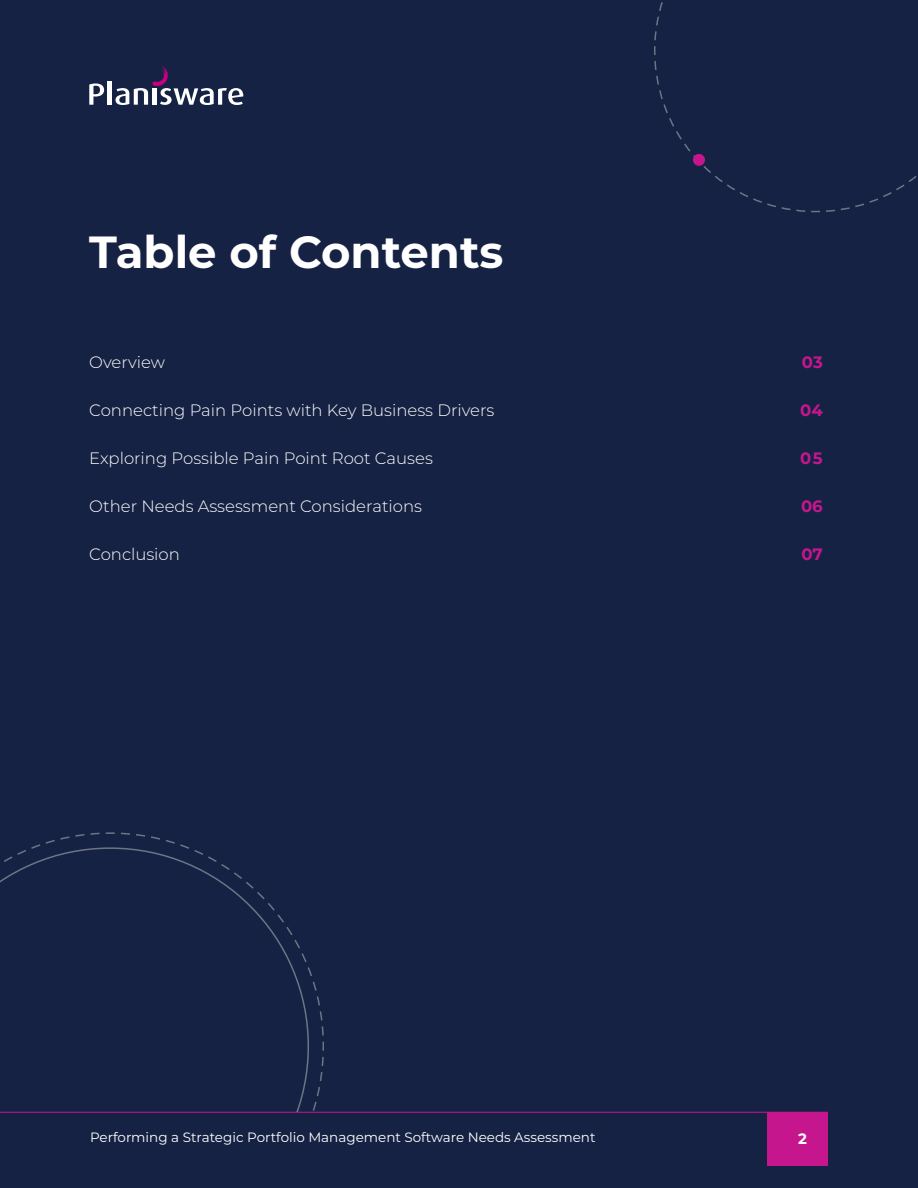
<style>
.page{position:relative;width:918px;height:1188px;background:#152243}
.page>*{position:absolute;margin:0;border:0;box-sizing:border-box;transform-origin:0 0}
.t1{font:700 45px "Montserrat";color:#fff}
.t2{font:300 16.5px "Montserrat";color:#fff}
.t3{font:700 16.5px "Montserrat";color:#c6168d}
.t4{font:700 15px "Montserrat";color:#fff}
.t5{font:13.5px "Montserrat";color:#fff}
</style>
<div class="page">
<svg style="left:89px;top:83px;width:15px;height:22px"></svg>
<hr style="left:108px;top:81px;width:4px;height:24px;background:#fff">
<svg style="left:116px;top:66px;width:127px;height:39px"></svg>
<svg style="left:654px;top:2px;width:263px;height:211px"></svg>
<div style="left:693px;top:154px;width:12px;height:12px;background:#c6168d;border-radius:50%"></div>
<hr style="left:0;top:1112px;width:828px;height:1px;background:#c6168d">
<div style="left:767px;top:1112px;width:61px;height:53px;background:#c6168d"></div>
<svg style="left:33px;top:832px;width:290px;height:280px"></svg>
<svg style="left:0;top:847px;width:309px;height:265px"></svg>
<p class="t1" style="left:89px;top:220px;width:416px">Table of Contents</p>
<p class="t2" style="left:89px;top:351px;width:77px">Overview</p>
<p class="t3" style="left:802px;top:351px;width:22px">03</p>
<p class="t2" style="left:89px;top:399px;width:407px">Connecting Pain Points with Key Business Drivers</p>
<p class="t3" style="left:800px;top:399px;width:24px">04</p>
<p class="t2" style="left:89px;top:447px;width:345px">Exploring Possible Pain Point Root Causes</p>
<p class="t3" style="left:800px;top:447px;width:24px">05</p>
<p class="t2" style="left:89px;top:495px;width:334px">Other Needs Assessment Considerations</p>
<p class="t3" style="left:801px;top:495px;width:23px">06</p>
<p class="t2" style="left:89px;top:543px;width:92px">Conclusion</p>
<p class="t3" style="left:801px;top:543px;width:23px">07</p>
<p class="t5" style="left:90px;top:1128px;width:507px">Performing a Strategic Portfolio Management Software Needs Assessment</p>
<p class="t4" style="left:798px;top:1128px;width:10px">2</p>
</div>
